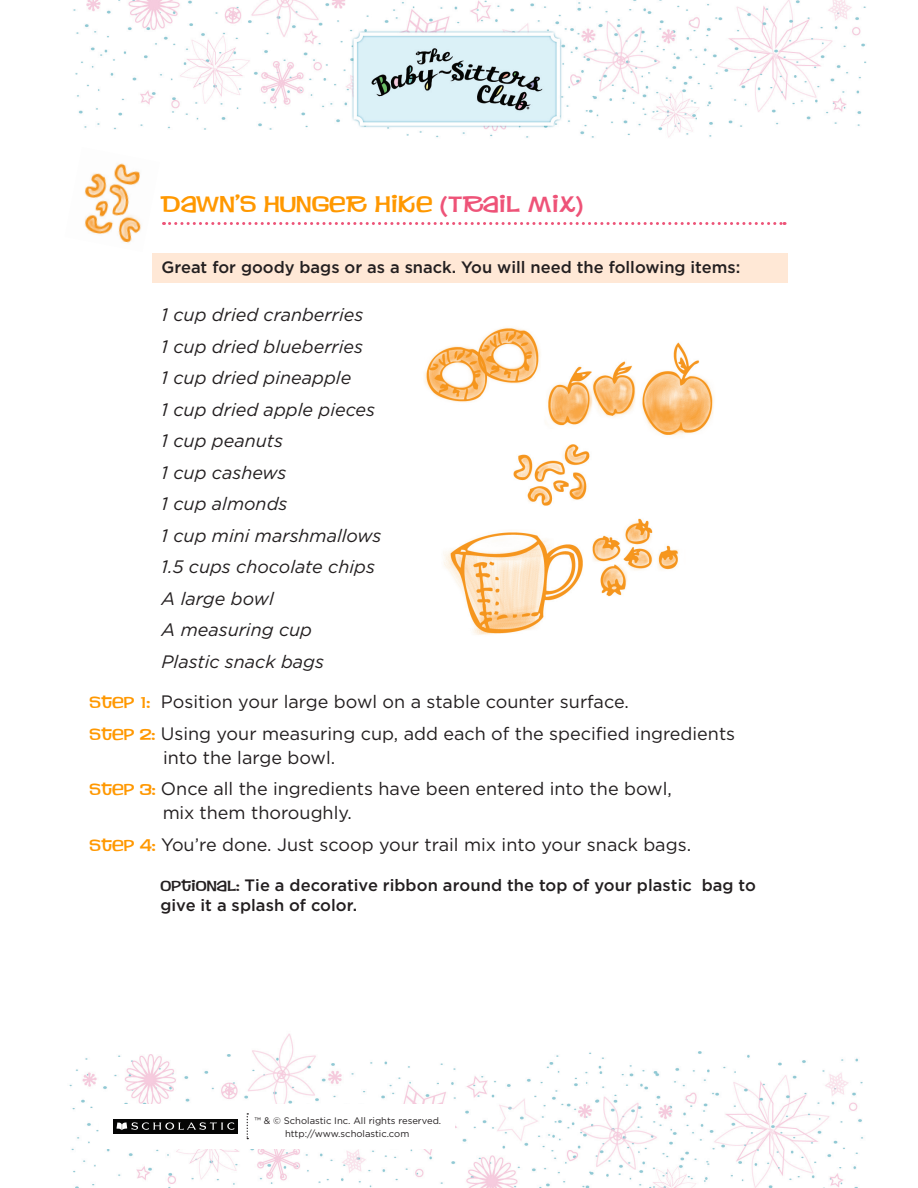
<style>
.page{position:relative;width:918px;height:1188px;background:#fff}
.page>*{position:absolute;margin:0;border:0;box-sizing:border-box;transform-origin:0 0}
.t1{font:25.5px "Jacks BV";color:#ff9800}
.t2{font:18px/31.5px "Gotham";color:#231f20}
.t3{font:italic 18px/31.5px "Gotham";color:#231f20}
.t4{font:500 16.5px/19.8px "Gotham";color:#231f20}
.t5{font:9.45px/12.6px "Gotham";color:#231f20;text-align:center}
.s1{color:#ee5378}
.s2{font-family:"Jacks BV";color:#ff9800}
.s3{font-family:"Jacks BV";font-weight:400}
</style>
<div class="page">
<img style="left:73px;top:0;width:794px;height:138px">
<img style="left:69px;top:1033px;width:794px;height:155px">
<div style="left:99px;top:1104px;width:355px;height:45px;background:#fff"></div>
<div style="left:113px;top:1119px;width:124px;height:14px;background:#050504"></div>
<svg style="left:117px;top:1122px;width:117px;height:8px"></svg>
<svg style="left:247px;top:1113px;width:1px;height:26px"></svg>
<svg style="left:164px;top:222px;width:621px;height:3px"></svg>
<div style="left:152px;top:253px;width:636px;height:30px;background:#ffe8d6"></div>
<img style="left:513px;top:444px;width:77px;height:62px">
<img style="left:84px;top:163px;width:57px;height:80px">
<img style="left:443px;top:518px;width:236px;height:117px">
<img style="left:549px;top:342px;width:165px;height:94px">
<img style="left:424px;top:327px;width:125px;height:85px">
<h1 class="t1" style="left:160px;top:191px;width:424px">DAWN’S HUNGER HIKE <span class="s1">(TRAIL MIX)</span></h1>
<p class="t4" style="left:162px;top:257px;width:580px">Great for goody bags or as a snack. You will need the following items:</p>
<p class="t3" style="left:162px;top:299px;width:221px">1 cup dried cranberries<br>1 cup dried blueberries<br>1 cup dried pineapple<br>1 cup dried apple pieces<br>1 cup peanuts<br>1 cup cashews<br>1 cup almonds<br>1 cup mini marshmallows<br>1.5 cups chocolate chips<br>A large bowl<br>A measuring cup<br>Plastic snack bags</p>
<p class="t2" style="left:90px;top:686px;width:647px"><span class="s2">STEP 1:</span> Position your large bowl on a stable counter surface.<br><span class="s2">STEP 2:</span> Using your measuring cup, add each of the specified ingredients</p>
<p class="t2" style="left:90px;top:742px;width:584px;text-indent:73px">into the large bowl.<br><span class="s2">STEP 3:</span> Once all the ingredients have been entered into the bowl,</p>
<p class="t2" style="left:90px;top:797px;width:603px;text-indent:73px">mix them thoroughly.<br><span class="s2">STEP 4:</span> You’re done. Just scoop your trail mix into your snack bags.</p>
<p class="t4" style="left:160px;top:875px;width:597px"><span class="s3">OPTIONAL:</span> Tie a decorative ribbon around the top of your plastic bag to give it a splash of color.</p>
<p class="t5" style="left:254px;top:1114px;width:188px">™ &amp; © Scholastic Inc. All rights reserved. http://www.scholastic.com</p>
</div>
